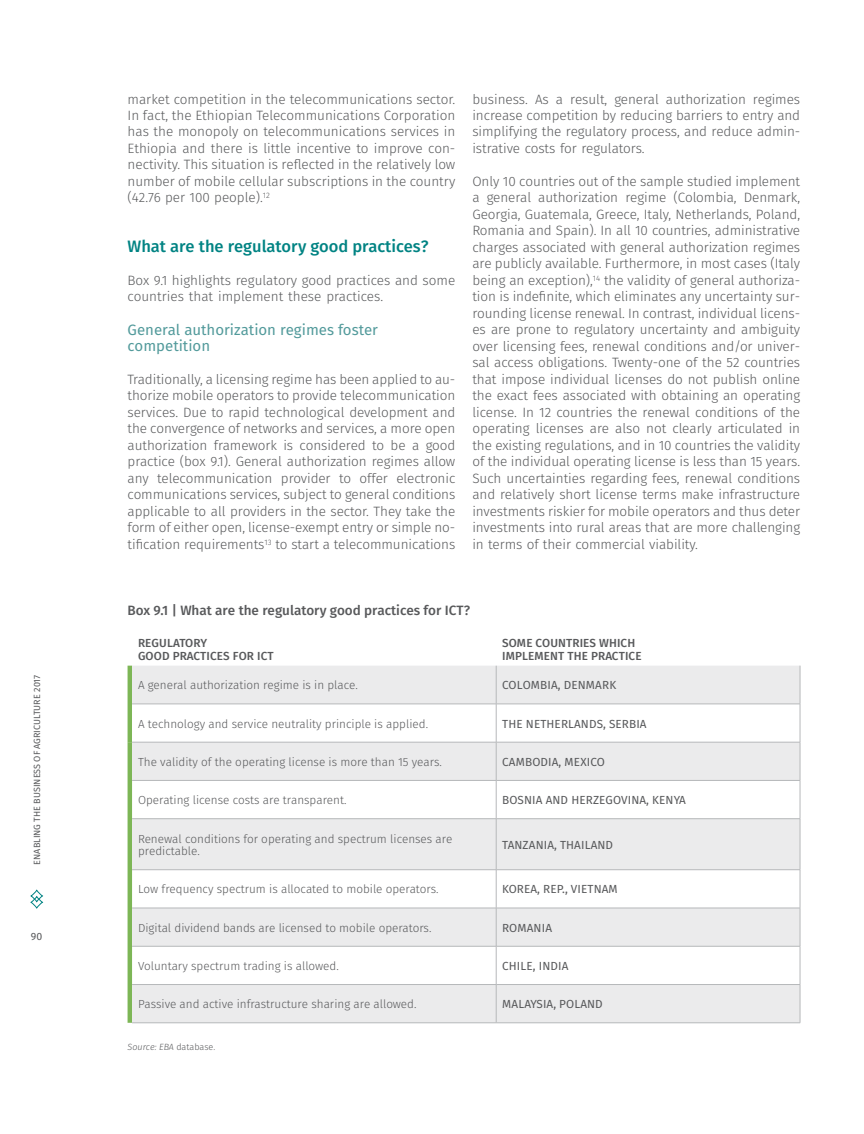
<style>
.page{position:relative;width:864px;height:1134px;background:#fff}
.page>*{position:absolute;margin:0;border:0;box-sizing:border-box;transform-origin:0 0}
.t1{font:500 16.5px "Fira Sans";color:#008383}
.t2{font:15px/16.5px "Fira Sans";color:#529a9b}
.t3{font:300 13.5px/16.5px "Fira Sans";letter-spacing:-.005em;color:#58595b;text-align:justify}
.t4{font:500 13.5px "Fira Sans";color:#58595b}
.t5{font:300 11.7px/12.6px "Fira Sans";color:#58595b}
.t6{font:11.7px "Fira Sans";letter-spacing:.01em;color:#58595b}
.t7{font:500 11.7px/12.6px "Fira Sans";letter-spacing:.01em;color:#58595b}
.t8{font:10.5px "Fira Sans";color:#58595b}
.t9{font:9px "Fira Sans";color:#58595b}
.t10{font:italic 300 9px "Fira Sans";color:#58595b}
.s1{font-style:normal}
</style>
<div class="page">
<div style="left:31px;top:896px;width:12px;height:12px;border:1px solid #008383;border-radius:50%"></div>
<div style="left:31px;top:890px;width:12px;height:12px;border:1px solid #008383;border-radius:50%"></div>
<svg style="left:128px;top:666px;width:672px;height:357px"></svg>
<svg style="left:132px;top:743px;width:668px;height:280px;fill:#ebebec"></svg>
<hr style="left:496px;top:666px;width:1px;height:38px;background:#b6b8ba">
<hr style="left:800px;top:666px;width:1px;height:38px;background:#b6b8ba">
<hr style="left:132px;top:704px;width:364px;height:1px;background:#b6b8ba">
<hr style="left:496px;top:704px;width:304px;height:1px;background:#b6b8ba">
<hr style="left:496px;top:704px;width:1px;height:38px;background:#b6b8ba">
<hr style="left:800px;top:704px;width:1px;height:38px;background:#b6b8ba">
<hr style="left:132px;top:742px;width:364px;height:1px;background:#b6b8ba">
<hr style="left:496px;top:742px;width:304px;height:1px;background:#b6b8ba">
<hr style="left:496px;top:742px;width:1px;height:38px;background:#b6b8ba">
<hr style="left:800px;top:742px;width:1px;height:38px;background:#b6b8ba">
<hr style="left:132px;top:780px;width:364px;height:1px;background:#b6b8ba">
<hr style="left:496px;top:780px;width:304px;height:1px;background:#b6b8ba">
<hr style="left:496px;top:781px;width:1px;height:38px;background:#b6b8ba">
<hr style="left:800px;top:781px;width:1px;height:38px;background:#b6b8ba">
<hr style="left:132px;top:818px;width:364px;height:1px;background:#b6b8ba">
<hr style="left:496px;top:818px;width:304px;height:1px;background:#b6b8ba">
<hr style="left:496px;top:819px;width:1px;height:51px;background:#b6b8ba">
<hr style="left:800px;top:819px;width:1px;height:51px;background:#b6b8ba">
<hr style="left:132px;top:869px;width:364px;height:1px;background:#b6b8ba">
<hr style="left:496px;top:869px;width:304px;height:1px;background:#b6b8ba">
<hr style="left:496px;top:870px;width:1px;height:38px;background:#b6b8ba">
<hr style="left:800px;top:870px;width:1px;height:38px;background:#b6b8ba">
<hr style="left:132px;top:908px;width:364px;height:1px;background:#b6b8ba">
<hr style="left:496px;top:908px;width:304px;height:1px;background:#b6b8ba">
<hr style="left:496px;top:908px;width:1px;height:38px;background:#b6b8ba">
<hr style="left:800px;top:908px;width:1px;height:38px;background:#b6b8ba">
<hr style="left:132px;top:946px;width:364px;height:1px;background:#b6b8ba">
<hr style="left:496px;top:946px;width:304px;height:1px;background:#b6b8ba">
<hr style="left:496px;top:946px;width:1px;height:38px;background:#b6b8ba">
<hr style="left:800px;top:946px;width:1px;height:38px;background:#b6b8ba">
<hr style="left:132px;top:984px;width:364px;height:1px;background:#b6b8ba">
<hr style="left:496px;top:984px;width:304px;height:1px;background:#b6b8ba">
<hr style="left:496px;top:985px;width:1px;height:38px;background:#b6b8ba">
<hr style="left:800px;top:985px;width:1px;height:38px;background:#b6b8ba">
<hr style="left:132px;top:1023px;width:364px;height:1px;background:#b6b8ba">
<hr style="left:496px;top:1023px;width:304px;height:1px;background:#b6b8ba">
<p class="t9" style="left:31px;top:865px;width:191px;rotate:-90deg">ENABLING THE BUSINESS OF AGRICULTURE 2017</p>
<p class="t8" style="left:31px;top:929px;width:13px">90</p>
<p class="t3" style="left:128px;top:92px;width:329px">market competition in the telecommunications sector.<br>In fact, the Ethiopian Telecommunications Corporation has the monopoly on telecommunications services in Ethiopia and there is little incentive to improve con&shy;nectivity. This situation is reflected in the relatively low number of mobile cellular subscriptions in the country (42.76 per 100 people).<sup>12</sup></p>
<p class="t1" style="left:128px;top:235px;width:303px">What are the regulatory good practices?</p>
<p class="t3" style="left:128px;top:273px;width:329px">Box 9.1 highlights regulatory good practices and some countries that implement these practices.</p>
<p class="t2" style="left:128px;top:322px;width:252px">GENERAL AUTHORIZATION REGIMES FOSTER<br>COMPETITION</p>
<p class="t3" style="left:128px;top:372px;width:329px">Traditionally, a licensing regime has been applied to au&shy;thorize mobile operators to provide telecommunication services. Due to rapid technological development and the convergence of networks and services, a more open authorization framework is considered to be a good practice (box 9.1). General authorization regimes allow any telecommunication provider to offer electronic communications services, subject to general conditions applicable to all providers in the sector. They take the form of either open, license-exempt entry or simple no&shy;tification requirements<sup>13</sup> to start a telecommunications</p>
<p class="t3" style="left:472px;top:92px;width:329px">business. As a result, general authorization regimes increase competition by reducing barriers to entry and simplifying the regulatory process, and reduce admin&shy;istrative costs for regulators.</p>
<p class="t3" style="left:472px;top:174px;width:329px">Only 10 countries out of the sample studied implement a general authorization regime (Colombia, Denmark, Georgia, Guatemala, Greece, Italy, Netherlands, Poland, Romania and Spain). In all 10 countries, administrative charges associated with general authorization regimes are publicly available. Furthermore, in most cases (Italy being an exception),<sup>14</sup> the validity of general authoriza&shy;tion is indefinite, which eliminates any uncertainty sur&shy;rounding license renewal. In contrast, individual licens&shy;es are prone to regulatory uncertainty and ambiguity over licensing fees, renewal conditions and/or univer&shy;sal access obligations. Twenty-one of the 52 countries that impose individual licenses do not publish online the exact fees associated with obtaining an operating license. In 12 countries the renewal conditions of the operating licenses are also not clearly articulated in the existing regulations, and in 10 countries the validity of the individual operating license is less than 15 years.<br>Such uncertainties regarding fees, renewal conditions and relatively short license terms make infrastructure investments riskier for mobile operators and thus deter investments into rural areas that are more challenging in terms of their commercial viability.</p>
<p class="t4" style="left:128px;top:601px;width:344px">Box 9.1 | What are the regulatory good practices for ICT?</p>
<p class="t7" style="left:138px;top:637px;width:71px">Regulatory good practic</p>
<p class="t7" style="left:217px;top:650px;width:58px">es for ICT</p>
<p class="t7" style="left:502px;top:637px;width:117px">Some countri es which implement th e practic</p>
<p class="t7" style="left:635px;top:650px;width:8px">e</p>
<p class="t5" style="left:138px;top:680px;width:221px">A general authorization regime is in place.</p>
<p class="t6" style="left:502px;top:677px;width:116px">COLOMBIA, DENMARK</p>
<p class="t5" style="left:138px;top:718px;width:292px">A technology and service neutrality principle is applied.</p>
<p class="t6" style="left:502px;top:715px;width:146px">THE N ETHERLANDS, SERBIA</p>
<p class="t5" style="left:138px;top:756px;width:305px">The validity of the operating license is more than 15 years.</p>
<p class="t6" style="left:502px;top:754px;width:104px">CAMBODIA, MEXICO</p>
<p class="t5" style="left:138px;top:795px;width:210px">Operating license costs are transparent.</p>
<p class="t6" style="left:502px;top:792px;width:185px">BOSNIA AND H ERZEGOVI NA, KENYA</p>
<p class="t5" style="left:138px;top:833px;width:316px">Renewal conditions for operating and spectrum licenses are predictable.</p>
<p class="t6" style="left:502px;top:837px;width:112px">TANZANIA, THAI LAND</p>
<p class="t5" style="left:138px;top:884px;width:302px">Low frequency spectrum is allocated to mobile operators.</p>
<p class="t6" style="left:502px;top:881px;width:117px">KOREA, REP., VI ETNAM</p>
<p class="t5" style="left:138px;top:922px;width:295px">Digital dividend bands are licensed to mobile operators.</p>
<p class="t6" style="left:502px;top:919px;width:51px">ROMANIA</p>
<p class="t5" style="left:138px;top:960px;width:202px">Voluntary spectrum trading is allowed.</p>
<p class="t6" style="left:502px;top:958px;width:68px">CHI LE, INDIA</p>
<p class="t5" style="left:138px;top:999px;width:280px">Passive and active infrastructure sharing are allowed.</p>
<p class="t6" style="left:502px;top:996px;width:102px">MALAYSIA, POLAND</p>
<p class="t10" style="left:128px;top:1041px;width:89px">Source: EBA <span class="s1">database.</span></p>
</div>
